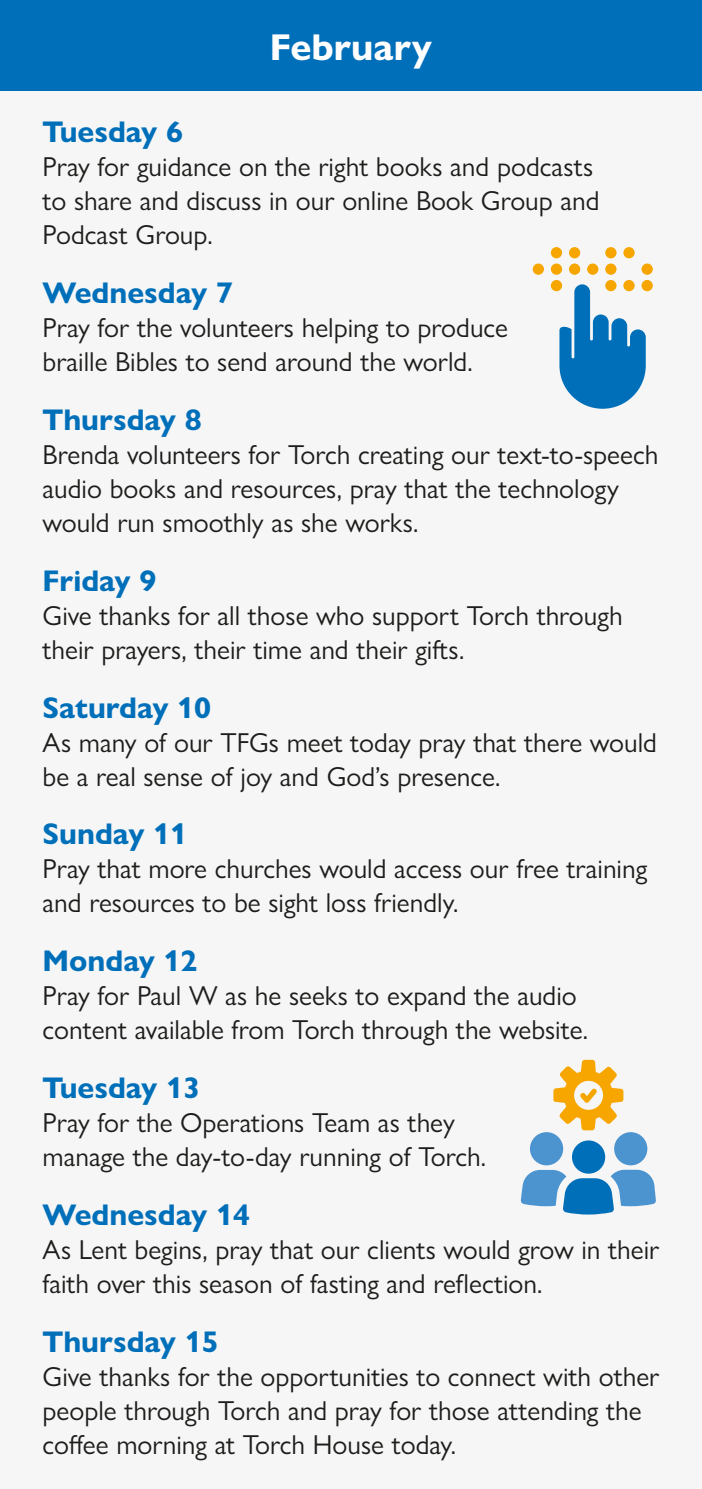
<style>
.page{position:relative;width:702px;height:1489px;background:#fff}
.page>*{position:absolute;margin:0;border:0;box-sizing:border-box;transform-origin:0 0}
.t1{font:700 37.5px "Gill Sans Nova";color:#fff}
.Day_Heading{font:700 30px "Gill Sans Nova";color:#006fb9}
.Day_Text{font:27.5px/34px "Gill Sans Nova";color:#1d1d1b}
</style>
<div class="page">
<div style="left:0;top:0;width:702px;height:1488px;background:#f6f6f6"></div>
<div style="left:0;top:0;width:702px;height:91px;background:#006fb9"></div>
<svg style="left:559px;top:284px;width:86px;height:125px"></svg>
<div style="left:605px;top:280px;width:11px;height:11px;background:#f7a600;border-radius:50%"></div>
<div style="left:623px;top:280px;width:11px;height:11px;background:#f7a600;border-radius:50%"></div>
<div style="left:641px;top:280px;width:11px;height:11px;background:#f7a600;border-radius:50%"></div>
<div style="left:551px;top:280px;width:11px;height:11px;background:#f7a600;border-radius:50%"></div>
<div style="left:641px;top:263px;width:11px;height:12px;background:#f7a600;border-radius:50%"></div>
<div style="left:605px;top:263px;width:11px;height:12px;background:#f7a600;border-radius:50%"></div>
<div style="left:587px;top:263px;width:11px;height:12px;background:#f7a600;border-radius:50%"></div>
<div style="left:551px;top:263px;width:11px;height:12px;background:#f7a600;border-radius:50%"></div>
<svg style="left:532px;top:263px;width:12px;height:12px"></svg>
<div style="left:569px;top:263px;width:11px;height:12px;background:#f7a600;border-radius:50%"></div>
<div style="left:623px;top:247px;width:11px;height:11px;background:#f7a600;border-radius:50%"></div>
<div style="left:605px;top:247px;width:11px;height:11px;background:#f7a600;border-radius:50%"></div>
<div style="left:569px;top:247px;width:11px;height:11px;background:#f7a600;border-radius:50%"></div>
<div style="left:551px;top:247px;width:11px;height:11px;background:#f7a600;border-radius:50%"></div>
<div style="left:530px;top:1132px;width:33px;height:33px;background:#4c94d0;border-radius:50%"></div>
<div style="left:614px;top:1132px;width:33px;height:33px;background:#4c94d0;border-radius:50%"></div>
<svg style="left:520px;top:1169px;width:136px;height:45px"></svg>
<div style="left:572px;top:1140px;width:33px;height:33px;background:#006fb9;border-radius:50%"></div>
<svg style="left:553px;top:1059px;width:70px;height:71px"></svg>
<p class="t1" style="left:270px;top:24px;width:164px">February</p>
<p class="Day_Heading" style="left:43px;top:114px;width:142px">Tuesday 6</p>
<p class="Day_Text" style="left:43px;top:150px;width:558px">Pray for guidance on the right books and podcasts to share and discuss in our online Book Group and<br>Podcast Group.</p>
<p class="Day_Heading" style="left:43px;top:274px;width:192px">Wednesday 7</p>
<p class="Day_Text" style="left:43px;top:310px;width:467px">Pray for the volunteers helping to produce braille Bibles to send around the world.</p>
<p class="Day_Heading" style="left:43px;top:401px;width:161px">Thursday 8</p>
<p class="Day_Text" style="left:43px;top:437px;width:617px">Brenda volunteers for Torch creating our text-to-speech audio books and resources, pray that the technology would run smoothly as she works.</p>
<p class="Day_Heading" style="left:43px;top:562px;width:115px">Friday 9</p>
<p class="Day_Text" style="left:43px;top:598px;width:581px">Give thanks for all those who support Torch through their prayers, their time and their gifts.</p>
<p class="Day_Heading" style="left:43px;top:688px;width:170px">Saturday 10</p>
<p class="Day_Text" style="left:43px;top:725px;width:616px">As many of our TFGs meet today pray that there would be a real sense of joy and God’s presence.</p>
<p class="Day_Heading" style="left:43px;top:815px;width:146px">Sunday 11</p>
<p class="Day_Text" style="left:43px;top:851px;width:606px">Pray that more churches would access our free training and resources to be sight loss friendly.</p>
<p class="Day_Heading" style="left:43px;top:942px;width:156px">Monday 12</p>
<p class="Day_Text" style="left:43px;top:978px;width:547px">Pray for Paul W as he seeks to expand the audio content available from Torch through the website.</p>
<p class="Day_Heading" style="left:43px;top:1069px;width:159px">Tuesday 13</p>
<p class="Day_Text" style="left:43px;top:1105px;width:445px">Pray for the Operations Team as they manage the day-to-day running of Torch.</p>
<p class="Day_Heading" style="left:43px;top:1195px;width:209px">Wednesday 14</p>
<p class="Day_Text" style="left:43px;top:1231px;width:618px">As Lent begins, pray that our clients would grow in their faith over this season of fasting and reflection.</p>
<p class="Day_Heading" style="left:43px;top:1322px;width:178px">Thursday 15</p>
<p class="Day_Text" style="left:43px;top:1358px;width:618px">Give thanks for the opportunities to connect with other people through Torch and pray for those attending the coffee morning at Torch House today.</p>
</div>
